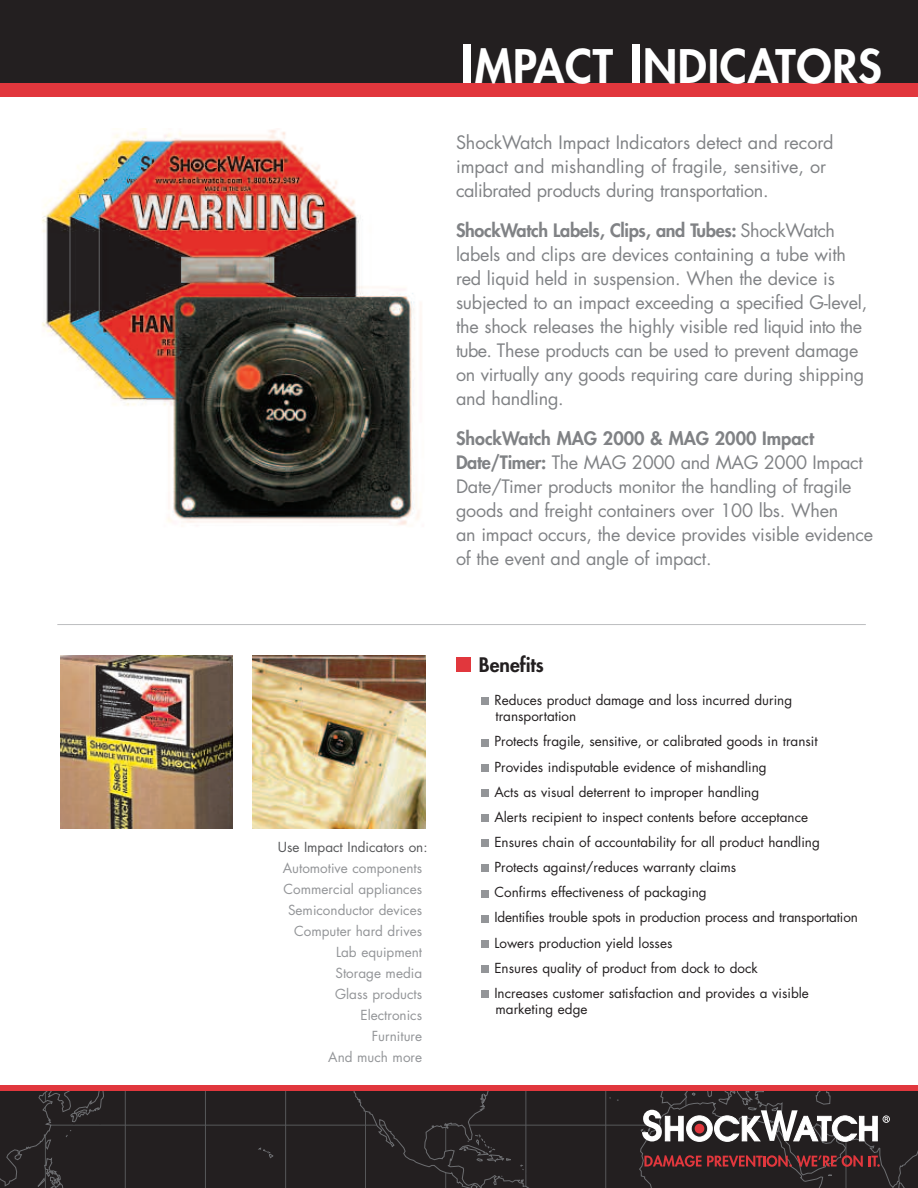
<style>
.page{position:relative;width:918px;height:1188px;background:#fff}
.page>*{position:absolute;margin:0;border:0;box-sizing:border-box;transform-origin:0 0}
.t1{font:800 45px "Futura";letter-spacing:.015em;color:#fff}
.t2{font:800 19.5px "Futura";color:#231f20}
.t3{font:18px/24px "Futura";letter-spacing:-.01em;color:#808285}
.t4{font:13.5px/25.2px "Futura";color:#231f20}
.t5{font:13.5px/21px "Futura";color:#939598;text-align:right}
.t6{font:13.5px "Futura";color:#57585a}
.s1{font-size:51px}
.s2{font-weight:800}
</style>
<div class="page">
<svg style="left:0;top:1091px;width:639px;height:97px;background:#252123"></svg>
<svg style="left:639px;top:1091px;width:279px;height:97px;background:#483d3f"></svg>
<div style="left:695px;top:1124px;width:9px;height:9px;background:#e1373d;border-radius:50%"></div>
<div style="left:0;top:1085px;width:918px;height:6px;background:#e1373d"></div>
<img style="left:42px;top:129px;width:379px;height:396px">
<div style="left:481px;top:990px;width:7px;height:8px;background:#939598"></div>
<div style="left:481px;top:965px;width:7px;height:8px;background:#939598"></div>
<div style="left:481px;top:940px;width:7px;height:8px;background:#939598"></div>
<div style="left:481px;top:915px;width:7px;height:7px;background:#939598"></div>
<div style="left:481px;top:890px;width:7px;height:7px;background:#939598"></div>
<div style="left:481px;top:865px;width:7px;height:7px;background:#939598"></div>
<div style="left:481px;top:839px;width:7px;height:8px;background:#939598"></div>
<div style="left:481px;top:814px;width:7px;height:8px;background:#939598"></div>
<div style="left:481px;top:789px;width:7px;height:8px;background:#939598"></div>
<div style="left:481px;top:764px;width:7px;height:8px;background:#939598"></div>
<div style="left:481px;top:739px;width:7px;height:7px;background:#939598"></div>
<div style="left:481px;top:697px;width:7px;height:8px;background:#939598"></div>
<div style="left:456px;top:657px;width:15px;height:15px;background:#e1373d"></div>
<img style="left:60px;top:656px;width:173px;height:173px">
<img style="left:253px;top:656px;width:173px;height:173px">
<hr style="left:57px;top:624px;width:809px;height:1px;background:#bcbdc0">
<div style="left:0;top:0;width:918px;height:90px;background:#231f20"></div>
<div style="left:0;top:83px;width:918px;height:14px;background:#e1373d"></div>
<h1 class="t1" style="left:461px;top:45px;width:423px"><span class="s1">I</span>MPACT <span class="s1">I</span>NDICATORS</h1>
<p class="t3" style="left:456px;top:132px;width:379px">ShockWatch Impact Indicators detect and record impact and mishandling of fragile, sensitive, or calibrated products during transportation.</p>
<p class="t3" style="left:456px;top:220px;width:413px"><span class="s2">ShockWatch Labels, Clips, and Tubes:</span> ShockWatch labels and clips are devices containing a tube with red liquid held in suspension. When the device is subjected to an impact exceeding a specified G-level, the shock releases the highly visible red liquid into the tube. These products can be used to prevent damage on virtually any goods requiring care during shipping and handling.</p>
<p class="t3" style="left:456px;top:428px;width:419px"><span class="s2">ShockWatch MAG 2000 &amp; MAG 2000 Impact Date/Timer:</span> The MAG 2000 and MAG 2000 Impact Date/Timer products monitor the handling of fragile goods and freight containers over 100 lbs. When<br>an impact occurs, the device provides visible evidence of the event and angle of impact.</p>
<p class="t6" style="left:278px;top:841px;width:151px">Use Impact Indicators on:</p>
<p class="t5" style="left:283px;top:859px;width:141px">Automotive components<br>Commercial appliances<br>Semiconductor devices<br>Computer hard drives<br>Lab equipment<br>Storage media<br>Glass products<br>Electronics<br>Furniture<br>And much more</p>
<p class="t2" style="left:479px;top:656px;width:67px">Benefits</p>
<p class="t4" style="left:494px;top:693px;width:299px;line-height:16.5px">Reduces product damage and loss incurred during transportation</p>
<p class="t4" style="left:494px;top:730px;width:365px">Protects fragile, sensitive, or calibrated goods in transit Provides indisputable evidence of mishandling<br>Acts as visual deterrent to improper handling<br>Alerts recipient to inspect contents before acceptance<br>Ensures chain of accountability for all product handling Protects against/reduces warranty claims<br>Confirms effectiveness of packaging<br>Identifies trouble spots in production process and transportation Lowers production yield losses<br>Ensures quality of product from dock to dock<br>Increases customer satisfaction and provides a visible</p>
<p class="t4" style="left:496px;top:998px;width:93px">marketing edge</p>
</div>
